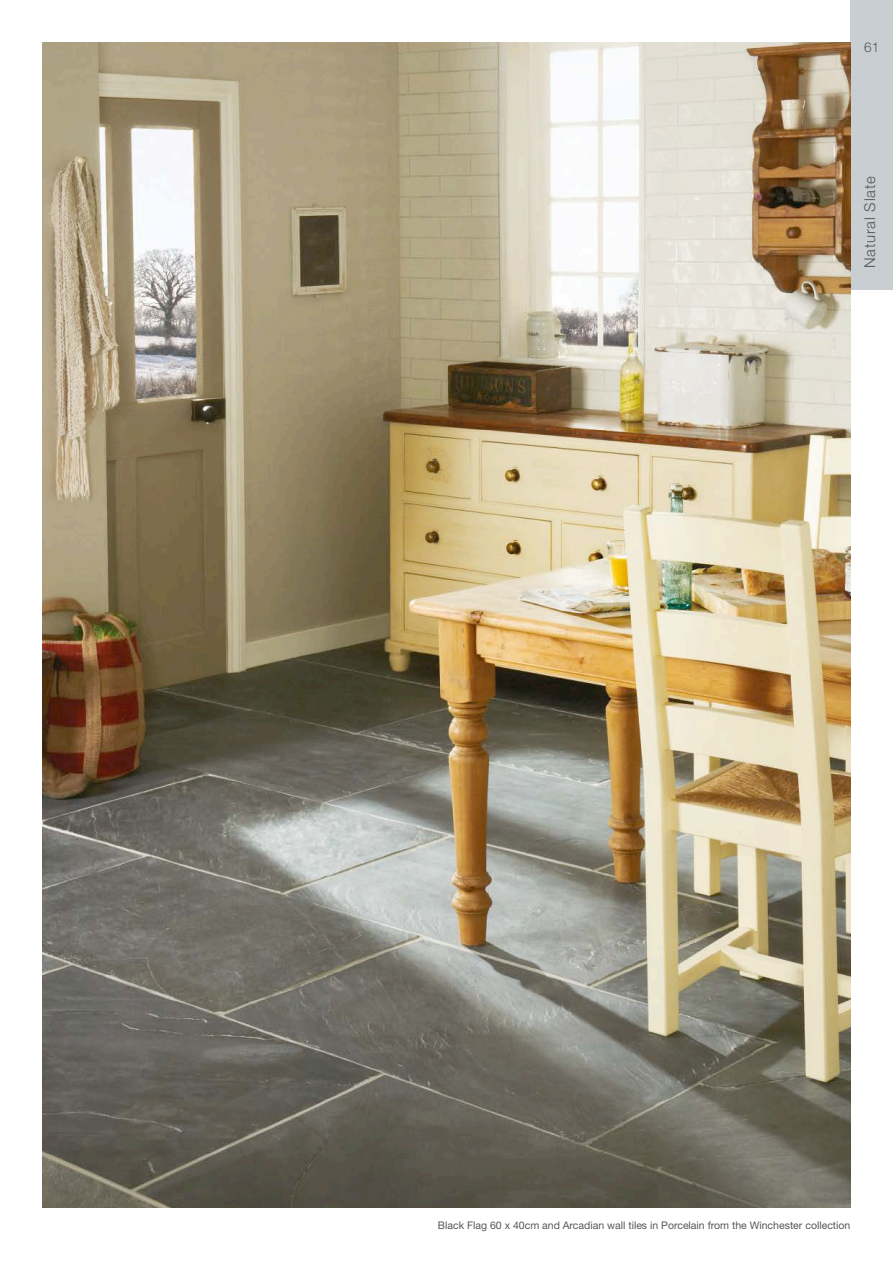
<style>
.page{position:relative;width:893px;height:1263px;background:#fff}
.page>*{position:absolute;margin:0;border:0;box-sizing:border-box;transform-origin:0 0}
.t1{font:300 15px "Helvetica Neue LT Std";letter-spacing:.05em;color:#575756}
.t2{font:300 13.5px "Helvetica Neue LT Std";color:#575756}
.t3{font:10.5px "Helvetica Neue";color:#575756}
</style>
<div class="page">
<div style="left:850px;top:0;width:43px;height:289px;background:#c8ced1"></div>
<img style="left:43px;top:43px;width:807px;height:1165px">
<p class="t2" style="left:864px;top:39px;width:17px">61</p>
<p class="t1" style="left:860px;top:268px;width:93px;rotate:-90deg">Natural Slate</p>
<p class="t3" style="left:438px;top:1219px;width:414px">Black Flag 60 x 40cm and Arcadian wall tiles in Porcelain from the Winchester collection</p>
</div>
